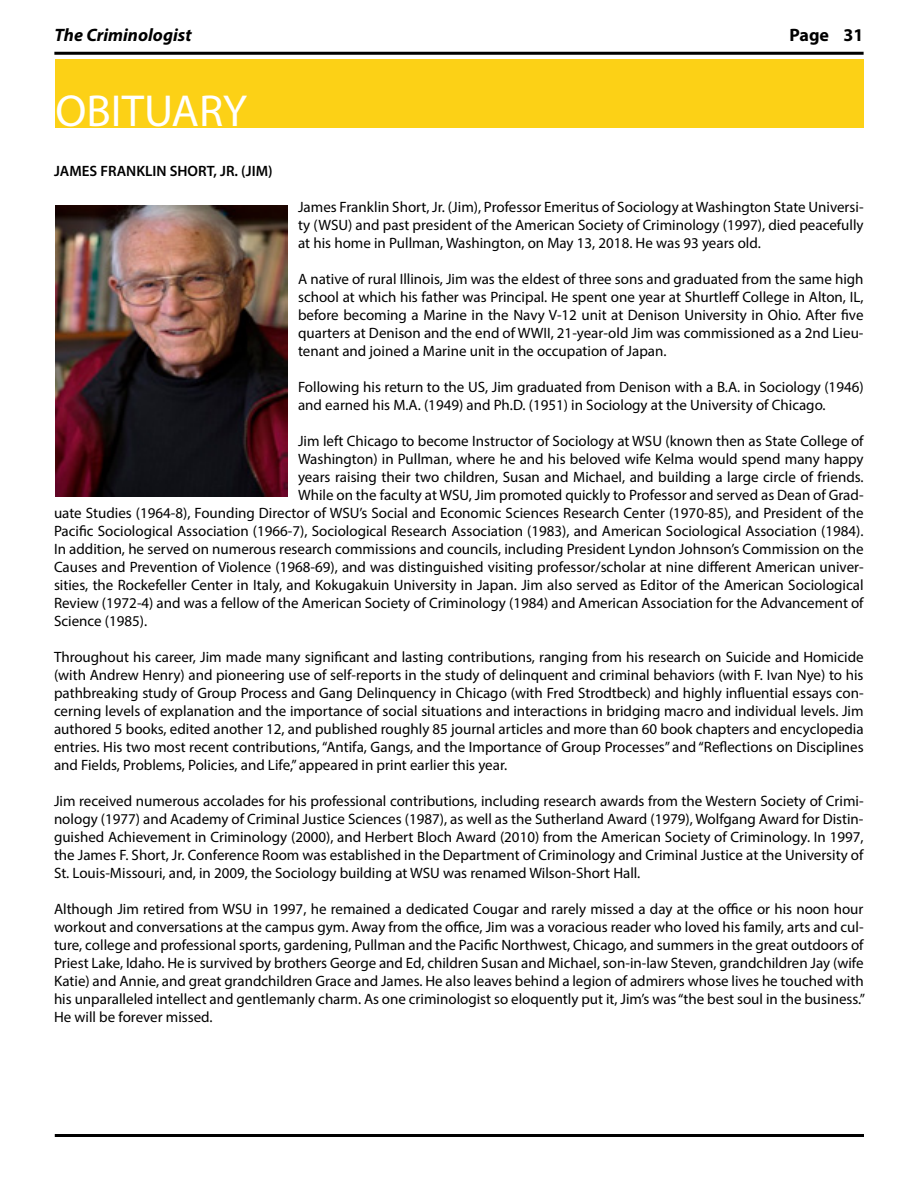
<style>
.page{position:relative;width:918px;height:1188px;background:#fff}
.page>*{position:absolute;margin:0;border:0;box-sizing:border-box;transform-origin:0 0}
.t1{font:45px "Myriad Pro";color:#fff}
.t2{font:italic 700 18px "Myriad Pro";color:#000}
.t3{font:700 18px "Myriad Pro";color:#000}
.t4{font:15px/18px "Myriad Pro";color:#000;text-align:justify}
.t5{font:600 15px "Myriad Pro";color:#000}
</style>
<div class="page">
<hr style="left:54px;top:52px;width:810px;height:3px;background:#000">
<hr style="left:55px;top:1134px;width:809px;height:3px;background:#000">
<div style="left:56px;top:60px;width:808px;height:68px;background:#fcd116"></div>
<img style="left:56px;top:206px;width:231px;height:291px">
<p class="t2" style="left:54px;top:23px;width:139px">The Criminologist</p>
<p class="t3" style="left:789px;top:23px;width:76px">Page 31</p>
<h1 class="t1" style="left:56px;top:83px;width:193px">OBITUARY</h1>
<p class="t5" style="left:54px;top:162px;width:220px">JAMES FRANKLIN SHORT, JR. (JIM)</p>
<p class="t4" style="left:298px;top:198px;width:567px">James Franklin Short, Jr. (Jim), Professor Emeritus of Sociology at Washington State Universi&shy;ty (WSU) and past president of the American Society of Criminology (1997), died peacefully at his home in Pullman, Washington, on May 13, 2018. He was 93 years old.</p>
<p class="t4" style="left:298px;top:270px;width:567px">A native of rural Illinois, Jim was the eldest of three sons and graduated from the same high school at which his father was Principal. He spent one year at Shurtleff College in Alton, IL, before becoming a Marine in the Navy V-12 unit at Denison University in Ohio. After five quarters at Denison and the end of WWII, 21-year-old Jim was commissioned as a 2nd Lieu&shy;tenant and joined a Marine unit in the occupation of Japan.</p>
<p class="t4" style="left:298px;top:378px;width:567px">Following his return to the US, Jim graduated from Denison with a B.A. in Sociology (1946) and earned his M.A. (1949) and Ph.D. (1951) in Sociology at the University of Chicago.</p>
<p class="t4" style="left:298px;top:432px;width:567px">Jim left Chicago to become Instructor of Sociology at WSU (known then as State College of</p>
<p class="t4" style="left:298px;top:450px;width:567px">Washington) in Pullman, where he and his beloved wife Kelma would spend many happy</p>
<p class="t4" style="left:298px;top:468px;width:567px">years raising their two children, Susan and Michael, and building a large circle of friends.</p>
<p class="t4" style="left:298px;top:486px;width:567px">While on the faculty at WSU, Jim promoted quickly to Professor and served as Dean of Grad-</p>
<p class="t4" style="left:54px;top:504px;width:811px">uate Studies (1964-8), Founding Director of WSU’s Social and Economic Sciences Research Center (1970-85), and President of the</p>
<p class="t4" style="left:54px;top:522px;width:811px">Pacific Sociological Association (1966-7), Sociological Research Association (1983), and American Sociological Association (1984).</p>
<p class="t4" style="left:54px;top:540px;width:811px">In addition, he served on numerous research commissions and councils, including President Lyndon Johnson’s Commission on the</p>
<p class="t4" style="left:54px;top:558px;width:811px">Causes and Prevention of Violence (1968-69), and was distinguished visiting professor/scholar at nine different American univer-</p>
<p class="t4" style="left:54px;top:576px;width:811px">sities, the Rockefeller Center in Italy, and Kokugakuin University in Japan. Jim also served as Editor of the American Sociological</p>
<p class="t4" style="left:54px;top:594px;width:811px">Review (1972-4) and was a fellow of the American Society of Criminology (1984) and American Association for the Advancement of</p>
<p class="t4" style="left:54px;top:612px;width:95px">Science (1985).</p>
<p class="t4" style="left:54px;top:648px;width:811px">Throughout his career, Jim made many significant and lasting contributions, ranging from his research on Suicide and Homicide (with Andrew Henry) and pioneering use of self-reports in the study of delinquent and criminal behaviors (with F. Ivan Nye) to his pathbreaking study of Group Process and Gang Delinquency in Chicago (with Fred Strodtbeck) and highly influential essays con&shy;cerning levels of explanation and the importance of social situations and interactions in bridging macro and individual levels. Jim authored 5 books, edited another 12, and published roughly 85 journal articles and more than 60 book chapters and encyclopedia entries. His two most recent contributions, “Antifa, Gangs, and the Importance of Group Processes” and “Reflections on Disciplines and Fields, Problems, Policies, and Life,” appeared in print earlier this year.</p>
<p class="t4" style="left:54px;top:792px;width:811px">Jim received numerous accolades for his professional contributions, including research awards from the Western Society of Crimi&shy;nology (1977) and Academy of Criminal Justice Sciences (1987), as well as the Sutherland Award (1979), Wolfgang Award for Distin&shy;guished Achievement in Criminology (2000), and Herbert Bloch Award (2010) from the American Society of Criminology. In 1997, the James F. Short, Jr. Conference Room was established in the Department of Criminology and Criminal Justice at the University of St. Louis-Missouri, and, in 2009, the Sociology building at WSU was renamed Wilson-Short Hall.</p>
<p class="t4" style="left:54px;top:900px;width:812px">Although Jim retired from WSU in 1997, he remained a dedicated Cougar and rarely missed a day at the office or his noon hour workout and conversations at the campus gym. Away from the office, Jim was a voracious reader who loved his family, arts and cul&shy;ture, college and professional sports, gardening, Pullman and the Pacific Northwest, Chicago, and summers in the great outdoors of Priest Lake, Idaho. He is survived by brothers George and Ed, children Susan and Michael, son-in-law Steven, grandchildren Jay (wife Katie) and Annie, and great grandchildren Grace and James. He also leaves behind a legion of admirers whose lives he touched with his unparalleled intellect and gentlemanly charm. As one criminologist so eloquently put it, Jim’s was “the best soul in the business.” He will be forever missed.</p>
</div>
